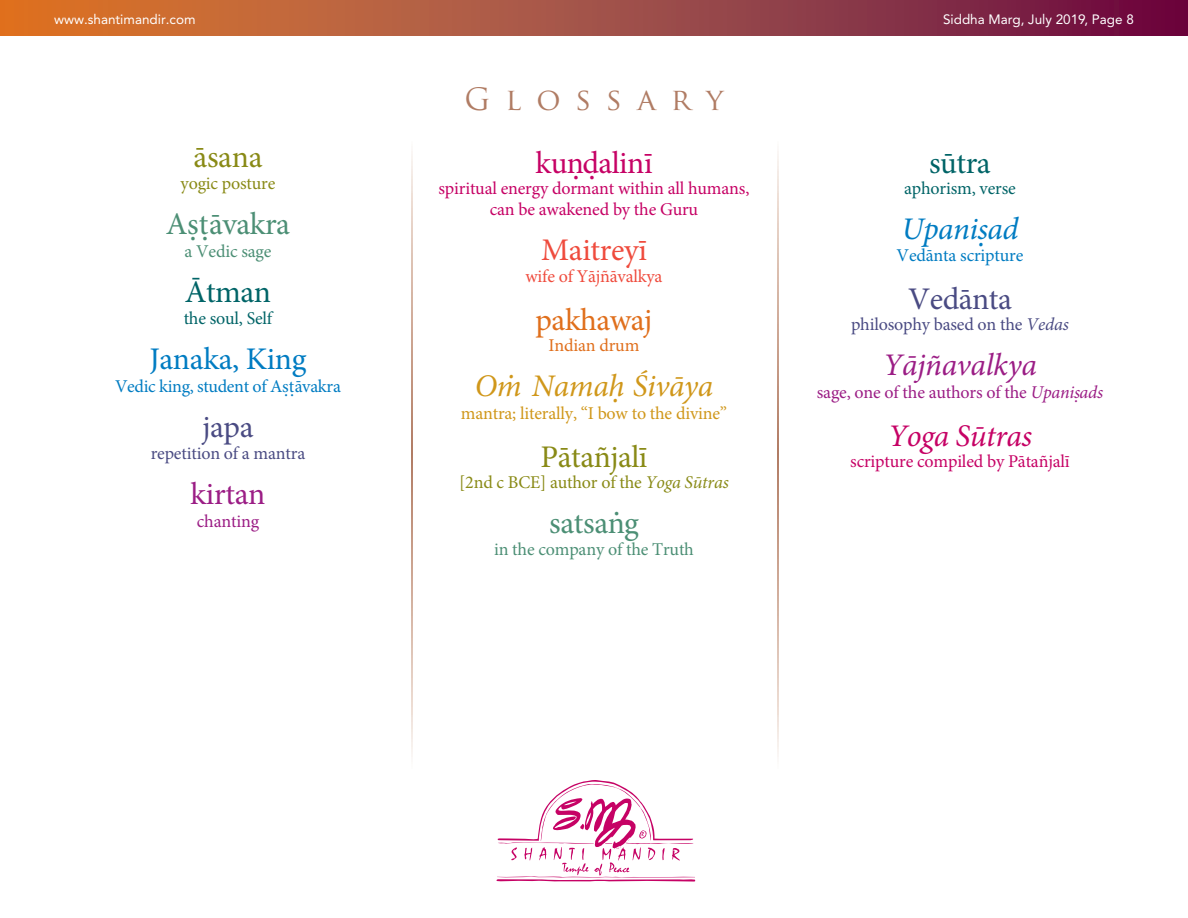
<style>
.page{position:relative;width:1188px;height:918px;background:#fff}
.page>*{position:absolute;margin:0;border:0;box-sizing:border-box;transform-origin:0 0}
.t1{font:31.5px "Minion Pro";letter-spacing:-.015em;color:#4c8f75}
.t2{font:italic 31.5px "Minion Pro";letter-spacing:-.01em;color:#d0971a}
.t3{font:31.5px "Minion Pro";letter-spacing:-.015em;color:#898a16}
.t4{font:31.5px "Minion Pro";letter-spacing:-.01em;color:#007cc2}
.t5{font:31.5px "Minion Pro";letter-spacing:-.015em;color:#4a4b83}
.t6{font:31.5px "Minion Pro";letter-spacing:-.015em;color:#c60265}
.t7{font:italic 31.5px "Minion Pro";letter-spacing:-.01em;color:#9b1d85}
.t8{font:31.5px "Minion Pro";letter-spacing:-.015em;color:#006467}
.t9{font:italic 31.5px "Minion Pro";letter-spacing:-.015em;color:#c60265}
.t10{font:italic 31.5px "Minion Pro";letter-spacing:-.015em;color:#007cc2}
.t11{font:31.5px "Minion Pro";letter-spacing:-.01em;color:#ef4b3d}
.t12{font:31.5px "Minion Pro";letter-spacing:-.015em;color:#e06f1c}
.t13{font:31.5px "Minion Pro";letter-spacing:-.01em;color:#9b1d85}
.t14{font:30px "Trajan Pro";letter-spacing:.5em;color:#b07c64}
.t15{font:18px/21px "Minion Pro";letter-spacing:-.01em;color:#c60265;text-align:center}
.t16{font:18px "Minion Pro";letter-spacing:-.015em;color:#007cc2}
.t17{font:18px "Minion Pro";letter-spacing:-.01em;color:#4a4b83}
.t18{font:18px "Minion Pro";letter-spacing:-.01em;color:#9b1d85}
.t19{font:18px "Minion Pro";letter-spacing:-.01em;color:#898a16}
.t20{font:18px "Minion Pro";letter-spacing:-.01em;color:#d0971a}
.t21{font:18px "Minion Pro";letter-spacing:-.01em;color:#4c8f75}
.t22{font:18px "Minion Pro";letter-spacing:-.01em;color:#006467}
.t23{font:18px "Minion Pro";letter-spacing:-.01em;color:#ef4b3d}
.t24{font:18px "Minion Pro";letter-spacing:-.01em;color:#e06f1c}
.t25{font:13.5px "Avenir";color:#fff}
.s1{font-style:italic}
</style>
<div class="page">
<svg style="left:0;top:0;width:1188px;height:36px;background:#a34a3f"></svg>
<svg style="left:411px;top:151px;width:2px;height:606px"></svg>
<svg style="left:777px;top:151px;width:1px;height:606px"></svg>
<svg style="left:496px;top:780px;width:199px;height:102px"></svg>
<p class="t25" style="left:54px;top:11px;width:143px">www.shantimandir.com</p>
<p class="t3" style="left:193px;top:136px;width:71px">āsana</p>
<p class="t19" style="left:181px;top:172px;width:96px">yogic posture</p>
<p class="t1" style="left:166px;top:203px;width:126px">As.t.āvakra</p>
<p class="t21" style="left:185px;top:239px;width:88px">a Vedic sage</p>
<p class="t8" style="left:185px;top:271px;width:88px">Ātman</p>
<p class="t22" style="left:184px;top:307px;width:90px">the soul, Self</p>
<p class="t4" style="left:149px;top:338px;width:159px">Janaka, King</p>
<p class="t16" style="left:115px;top:374px;width:227px">Vedic king, student of As.t.āvakra</p>
<p class="t5" style="left:202px;top:406px;width:53px">japa</p>
<p class="t17" style="left:151px;top:442px;width:156px">repetition of a mantra</p>
<p class="t13" style="left:191px;top:473px;width:76px">kirtan</p>
<p class="t18" style="left:197px;top:509px;width:64px">chanting</p>
<p class="t14" style="left:465px;top:80px;width:260px">GLOSSARY</p>
<p class="t6" style="left:536px;top:141px;width:118px">kun.d.alinī</p>
<p class="t15" style="left:439px;top:177px;width:312px">spiritual energy dormant within all humans, can be awakened by the Guru</p>
<p class="t11" style="left:541px;top:228px;width:107px">Maitreyī</p>
<p class="t23" style="left:525px;top:264px;width:139px">wife of Yājñāvalkya</p>
<p class="t12" style="left:536px;top:299px;width:118px">pakhawaj</p>
<p class="t24" style="left:549px;top:333px;width:92px">Indian drum</p>
<p class="t2" style="left:475px;top:364px;width:240px">Om Namah. Śivāya</p>
<p class="t2" style="left:509px;top:346px;width:9px">.</p>
<p class="t20" style="left:461px;top:401px;width:268px">mantra; literally, “I bow to the divine”</p>
<p class="t3" style="left:541px;top:435px;width:108px">Pātañjalī</p>
<p class="t19" style="left:459px;top:470px;width:271px">[2nd c BCE] author of the <span class="s1">Yoga Sūtras</span></p>
<p class="t1" style="left:549px;top:501px;width:91px">satsang</p>
<p class="t1" style="left:613px;top:483px;width:9px">.</p>
<p class="t21" style="left:494px;top:537px;width:201px">in the company of the Truth</p>
<p class="t25" style="left:943px;top:11px;width:192px">Siddha Marg, July 2019, Page 8</p>
<p class="t8" style="left:929px;top:141px;width:63px">sūtra</p>
<p class="t22" style="left:904px;top:176px;width:113px">aphorism, verse</p>
<p class="t10" style="left:902px;top:207px;width:118px">Upanis.ad</p>
<p class="t16" style="left:897px;top:243px;width:128px">Vedānta scripture</p>
<p class="t5" style="left:908px;top:278px;width:105px">Vedānta</p>
<p class="t17" style="left:851px;top:312px;width:219px">philosophy based on the <span class="s1">Vedas</span></p>
<p class="t7" style="left:883px;top:343px;width:155px">Yājñavalkya</p>
<p class="t18" style="left:817px;top:380px;width:288px">sage, one of the authors of the <span class="s1">Upanis.ads</span></p>
<p class="t9" style="left:888px;top:414px;width:145px">Yoga Sūtras</p>
<p class="t15" style="left:850px;top:450px;width:221px">scripture compiled by Pātañjalī</p>
</div>
